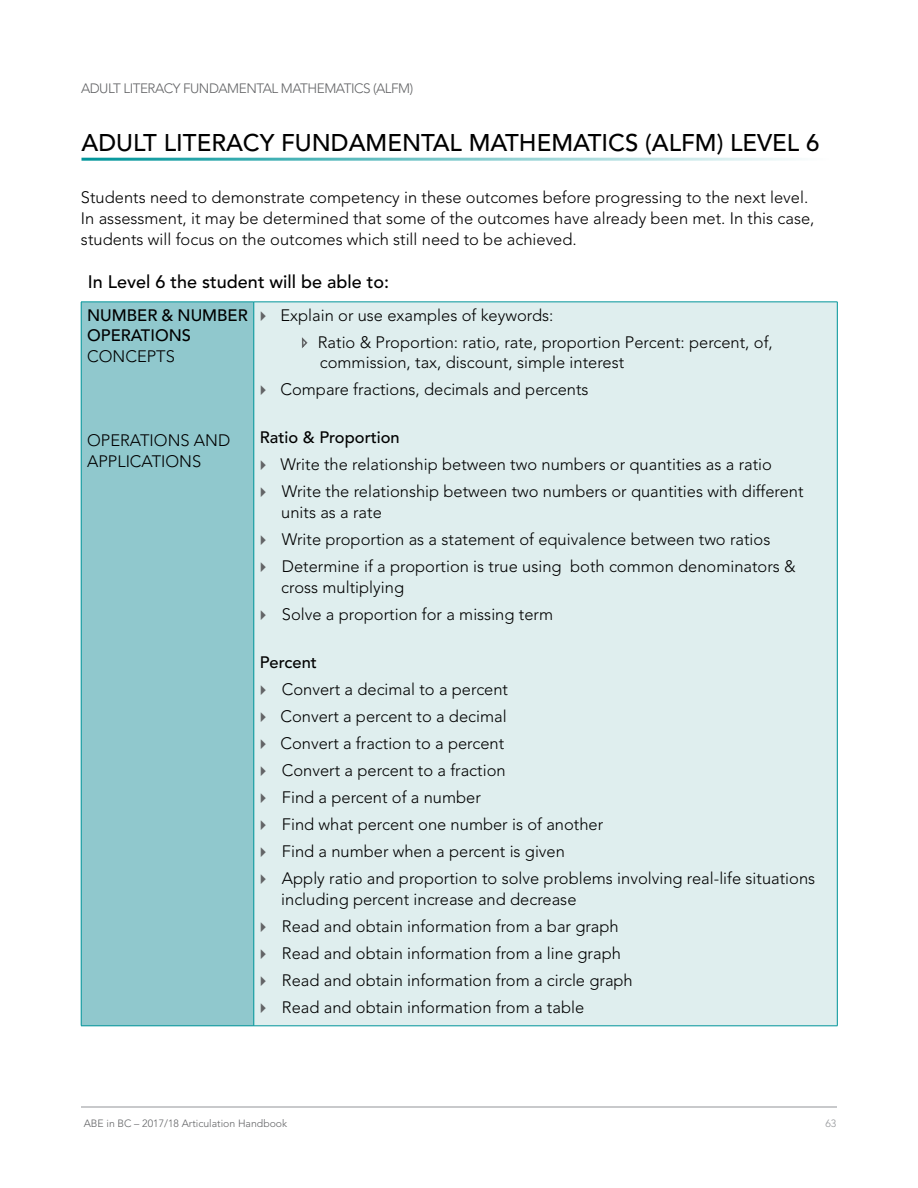
<style>
.page{position:relative;width:918px;height:1188px;background:#fff}
.page>*{position:absolute;margin:0;border:0;box-sizing:border-box;transform-origin:0 0}
.t1{font:500 24px "Avenir LT Std";color:#000}
.t2{font:500 18px "Avenir LT Std";color:#000}
.t3{font:300 16.5px/27px "Avenir LT Std";color:#000}
.t4{font:500 16.5px/19.8px "Avenir LT Std";color:#000}
.t5{font:300 13.5px "Avenir LT Std";letter-spacing:-.035em;color:#636466}
.t6{font:300 10.5px "Avenir LT Std";color:#636466}
.t7{font:300 10.5px "Avenir LT Std";color:#939598}
</style>
<div class="page">
<hr style="left:81px;top:1107px;width:756px;height:1px;background:#939598">
<hr style="left:81px;top:158px;width:756px;height:3px;background:#00959a">
<div style="left:81px;top:302px;width:173px;height:724px;background:#90c8cd"></div>
<div style="left:254px;top:302px;width:583px;height:724px;background:#dfeeee"></div>
<hr style="left:81px;top:302px;width:173px;height:1px;background:#00959a">
<hr style="left:81px;top:302px;width:1px;height:724px;background:#00959a">
<hr style="left:254px;top:302px;width:583px;height:1px;background:#00959a">
<hr style="left:254px;top:302px;width:1px;height:724px;background:#00959a">
<hr style="left:837px;top:302px;width:1px;height:724px;background:#00959a">
<hr style="left:81px;top:1026px;width:173px;height:1px;background:#00959a">
<hr style="left:254px;top:1026px;width:583px;height:1px;background:#00959a">
<svg style="left:302px;top:337px;width:6px;height:11px"></svg>
<p class="t5" style="left:81px;top:80px;width:334px">ADULT LITERACY FUNDAMENTAL MATHEMATICS (ALFM)</p>
<h1 class="t1" style="left:81px;top:129px;width:33px">Adult</h1>
<h1 class="t1" style="left:164px;top:129px;width:28px">Literacy</h1>
<h1 class="t1" style="left:281px;top:129px;width:32px">Fundamental</h1>
<h1 class="t1" style="left:469px;top:129px;width:38px">Mathematics</h1>
<h1 class="t1" style="left:645px;top:129px;width:176px">(ALFM) LEVEL 6</h1>
<p class="t3" style="left:81px;top:187px;width:735px;line-height:21px">Students need to demonstrate competency in these outcomes before progressing to the next level.<br>In assessment, it may be determined that some of the outcomes have already been met. In this case, students will focus on the outcomes which still need to be achieved.</p>
<p class="t2" style="left:88px;top:272px;width:303px">In Level 6 the student will be able to:</p>
<p class="t4" style="left:87px;top:306px;width:162px">NUMBER &amp; NUMBER<br>OPERATIONS</p>
<p class="t3" style="left:87px;top:343px;width:89px">CONCEPTS</p>
<p class="t3" style="left:318px;top:302px;width:457px;text-indent:-37px">Explain or use examples of keywords:<br>Ratio &amp; Proportion: ratio, rate, proportion Percent: percent, of,</p>
<p class="t3" style="left:280px;top:349px;width:345px;text-indent:39px">commission, tax, discount, simple interest<br>Compare fractions, decimals and percents</p>
<p class="t4" style="left:260px;top:428px;width:142px">Ratio &amp; Proportion</p>
<p class="t3" style="left:280px;top:451px;width:525px">Write the relationship between two numbers or quantities as a ratio<br>Write the relationship between two numbers or quantities with different</p>
<p class="t3" style="left:281px;top:499px;width:516px">units as a rate<br>Write proportion as a statement of equivalence between two ratios<br>Determine if a proportion is true using both common denominators &amp;</p>
<p class="t3" style="left:281px;top:574px;width:273px">cross multiplying<br>Solve a proportion for a missing term</p>
<p class="t4" style="left:260px;top:653px;width:59px">Percent</p>
<p class="t3" style="left:280px;top:676px;width:536px">Convert a decimal to a percent<br>Convert a percent to a decimal<br>Convert a fraction to a percent<br>Convert a percent to a fraction<br>Find a percent of a number<br>Find what percent one number is of another<br>Find a number when a percent is given<br>Apply ratio and proportion to solve problems involving real-life situations</p>
<p class="t3" style="left:281px;top:886px;width:353px">including percent increase and decrease<br>Read and obtain information from a bar graph Read and obtain information from a line graph Read and obtain information from a circle graph Read and obtain information from a table</p>
<p class="t3" style="left:87px;top:430px;width:145px;line-height:21px">OPERATIONS AND<br>APPLICATIONS</p>
<p class="t6" style="left:84px;top:1117px;width:205px">ABE in BC – 2017/18 Articulation Handbook</p>
<p class="t7" style="left:825px;top:1117px;width:12px">63</p>
</div>
